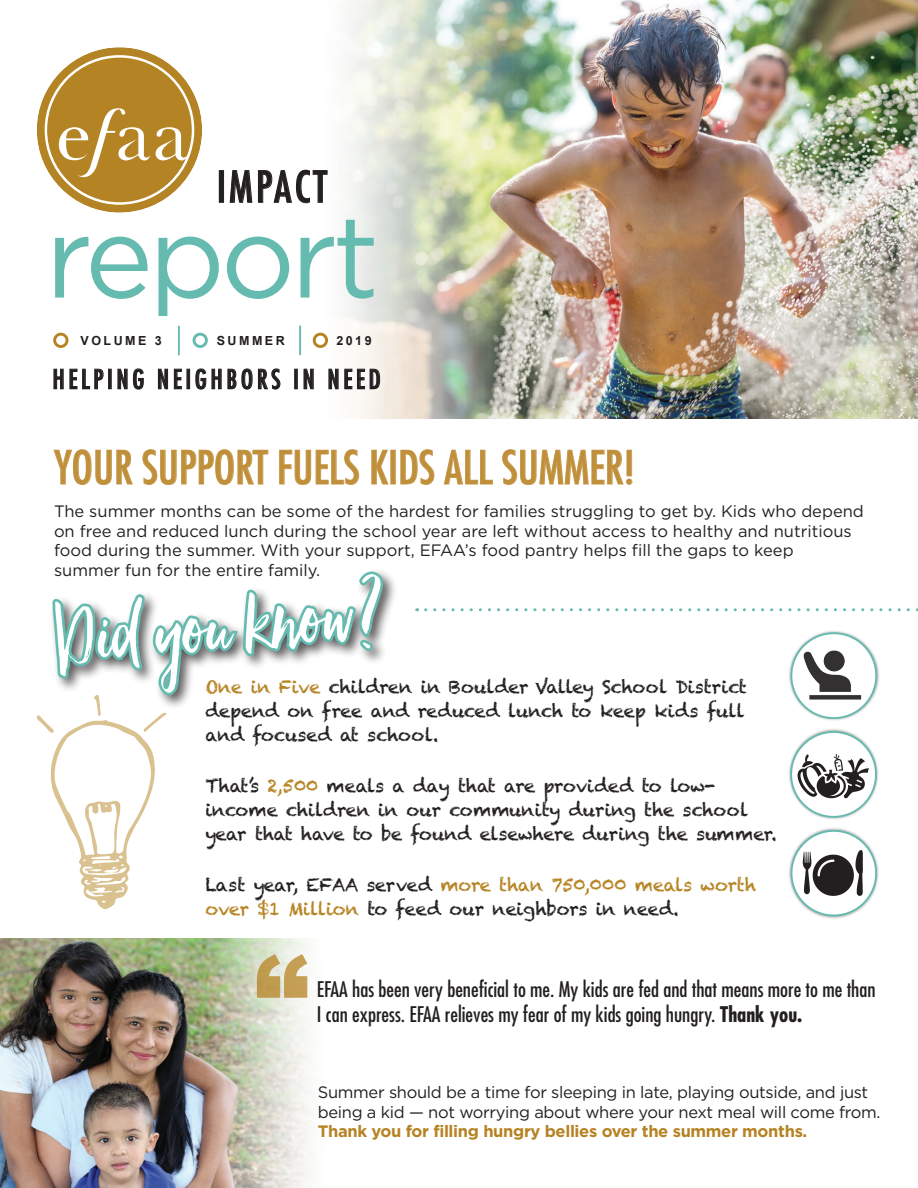
<style>
.page{position:relative;width:918px;height:1188px;background:#fff}
.page>*{position:absolute;margin:0;border:0;box-sizing:border-box;transform-origin:0 0}
.t1{font:115.5px "Gotham";letter-spacing:-.04em;color:#66bbb0}
.t2{font:104.4px "Hello Beautiful";color:#fff}
.t3{font:condensed 45px "Futura Std";color:#bf8f3a}
.t4{font:condensed 42px "Futura Std";letter-spacing:.075em;color:#231f20}
.t5{font:condensed 25.95px "Futura Std";letter-spacing:.14em;color:#231f20}
.t6{font:condensed 21px/25.2px "Futura Std";color:#231f20}
.t7{font:18px/24px "Chalkduster";letter-spacing:-.02em;color:#231f20}
.t8{font:16.5px/19.5px "Gotham";color:#231f20}
.t9{font:16.5px/19.5px "Gotham";letter-spacing:-.02em;color:#231f20}
.t10{font:700 16.5px "Gotham";letter-spacing:-.02em;color:#b68322}
.t11{font:700 12.45px "Arial";letter-spacing:.2em;color:#231f20}
.s1{color:#b68322}
.s2{font-weight:700}
</style>
<div class="page">
<img style="left:347px;top:0;width:571px;height:418px">
<div style="left:219px;top:170px;width:5px;height:33px;border:1px solid #231f20"></div>
<svg style="left:230px;top:170px;width:22px;height:33px"></svg>
<svg style="left:258px;top:170px;width:70px;height:33px"></svg>
<div style="left:391px;top:450px;width:5px;height:34px;border:1px solid #d1a766"></div>
<svg style="left:400px;top:449px;width:34px;height:36px"></svg>
<svg style="left:444px;top:450px;width:49px;height:35px"></svg>
<svg style="left:502px;top:449px;width:130px;height:36px"></svg>
<svg style="left:37px;top:47px;width:165px;height:166px"></svg>
<img style="left:0;top:939px;width:310px;height:249px">
<div style="left:788px;top:630px;width:91px;height:91px;background:#231f20;opacity:.42"></div>
<div style="left:791px;top:633px;width:85px;height:85px;background:#fff;border-radius:50%"></div>
<img style="left:801px;top:647px;width:64px;height:58px">
<div style="left:790px;top:632px;width:87px;height:87px;border:2px solid #66bbb0;border-radius:50%"></div>
<div style="left:788px;top:828px;width:91px;height:91px;background:#231f20;opacity:.42"></div>
<svg style="left:792px;top:831px;width:84px;height:84px"></svg>
<img style="left:796px;top:836px;width:72px;height:74px">
<div style="left:791px;top:830px;width:86px;height:86px;border:2px solid #66bbb0;border-radius:50%"></div>
<div style="left:788px;top:729px;width:91px;height:91px;background:#231f20;opacity:.42"></div>
<img style="left:795px;top:732px;width:80px;height:83px">
<div style="left:790px;top:731px;width:87px;height:87px;border:2px solid #66bbb0;border-radius:50%"></div>
<svg style="left:426px;top:608px;width:492px;height:3px"></svg>
<div style="left:49px;top:568px;width:349px;height:142px;background:#231f20;opacity:.75"></div>
<svg style="left:36px;top:292px;width:353px;height:787px"></svg>
<h3 class="t4" style="left:217px;top:162px;width:112px">IMPACT</h3>
<h1 class="t1" style="left:45px;top:187px;width:336px">report</h1>
<p class="t11" style="left:80px;top:333px;width:83px">VOLUME 3</p>
<p class="t11" style="left:217px;top:333px;width:70px">SUMMER</p>
<p class="t11" style="left:336px;top:333px;width:37px">2019</p>
<h3 class="t5" style="left:52px;top:364px;width:330px">HELPING NEIGHBORS IN NEED</h3>
<h3 class="t3" style="left:54px;top:441px;width:582px">YOUR SUPPORT FUELS KIDS ALL SUMMER!</h3>
<p class="t8" style="left:54px;top:501px;width:811px">The summer months can be some of the hardest for families struggling to get by. Kids who depend on free and reduced lunch during the school year are left without access to healthy and nutritious food during the summer. With your support, EFAA’s food pantry helps fill the gaps to keep summer fun for the entire family.</p>
<h2 class="t2" style="left:51px;top:580px;width:331px;rotate:-5deg">Did you know?</h2>
<p class="t7" style="left:205px;top:675px;width:543px;text-align:justify"><span class="s1">One in Five</span> children in Boulder Valley School District depend on free and reduced lunch to keep kids full and focused at school.</p>
<p class="t7" style="left:205px;top:774px;width:573px">That’s <span class="s1">2,500</span> meals a day that are provided to low&shy;income children in our community during the school year that have to be found elsewhere during the summer.</p>
<p class="t7" style="left:205px;top:873px;width:552px">Last year, EFAA served <span class="s1">more than 750,000 meals worth over $1 Million</span> to feed our neighbors in need.</p>
<p class="t6" style="left:317px;top:976px;width:560px">EFAA has been very beneficial to me. My kids are fed and that means more to me than<br>I can express. EFAA relieves my fear of my kids going hungry. <span class="s2">Thank you.</span></p>
<p class="t9" style="left:318px;top:1083px;width:564px">Summer should be a time for sleeping in late, playing outside, and just being a kid — not worrying about where your next meal will come from.</p>
<p class="t10" style="left:318px;top:1121px;width:491px">Thank you for filling hungry bellies over the summer months.</p>
</div>
